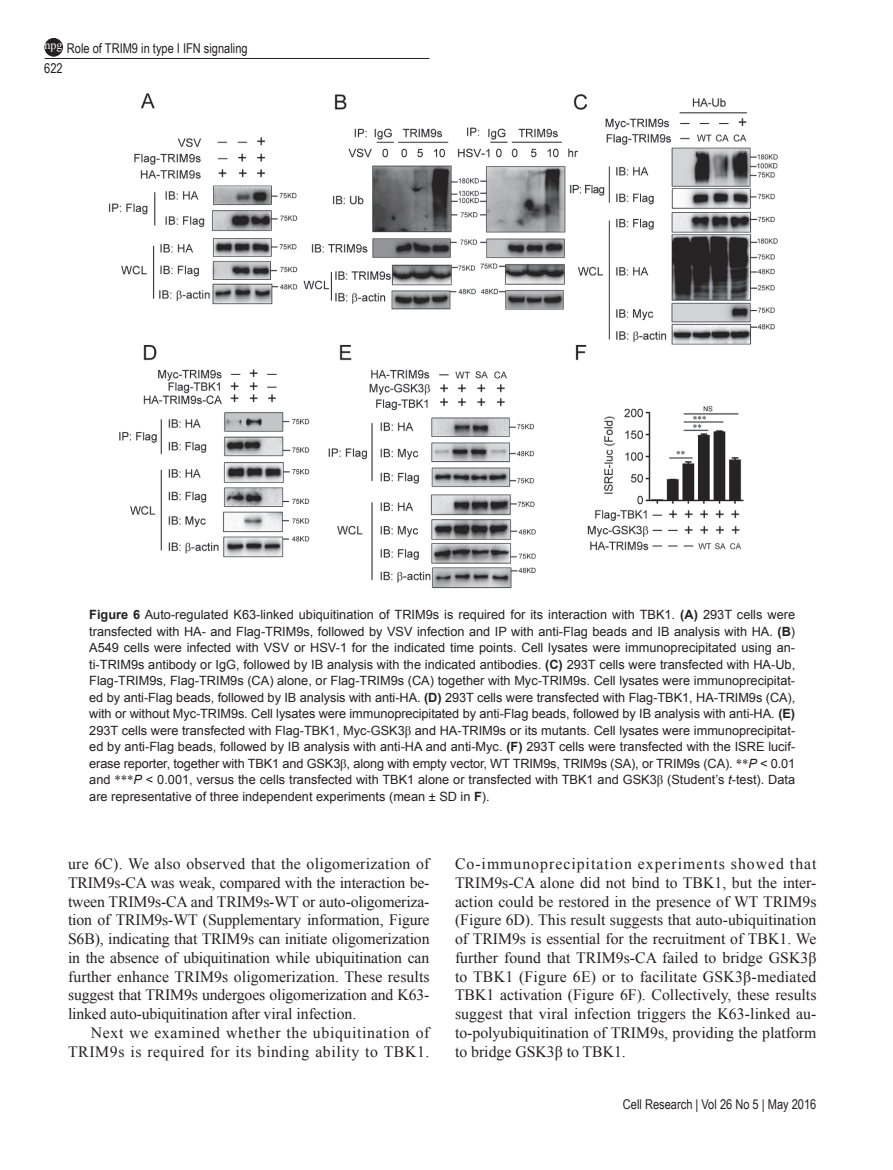
<style>
.page{position:relative;width:893px;height:1170px;background:#fff}
.page>*{position:absolute;margin:0;border:0;box-sizing:border-box;transform-origin:0 0}
.t1{font:15.75px/18.8px "Times New Roman";color:#231f20;text-align:justify}
.t2{font:15.75px/18.8px "Times New Roman";letter-spacing:.04em;color:#231f20;text-align:right}
.t3{font:13.5px "Arial Narrow";color:#231f20}
.t4{font:12.75px/16.5px "Arial";color:#231f20;text-align:justify}
.t5{font:12.75px/16.5px "Arial MT2";color:#231f20}
.t6{font:12px "Times New Roman PSMT2";color:#fff}
.s1{font-family:"Arial";font-weight:700}
.s2{font-family:"Arial"}
.s3{font-weight:700}
.s4{font-family:"Arial MT2"}
.s5{font-family:"Times New Roman"}
.s6{font-family:"Times New Roman PSMT2"}
.s7{font-family:"Arial";font-style:italic}
</style>
<div class="page">
<hr style="left:45px;top:58px;width:384px;height:1px;background:#231f20">
<div style="left:45px;top:38px;width:17px;height:18px;background:#231f20;border-radius:50%"></div>
<div style="left:45px;top:38px;width:18px;height:18px;border:1px solid #231f20;border-radius:50%"></div>
<img style="left:108px;top:93px;width:670px;height:496px">
<p class="t3" style="left:67px;top:39px;width:182px">Role of TRIM9 in type I IFN signaling</p>
<p class="t6" style="left:45px;top:37px;width:20px">npg</p>
<p class="t3" style="left:44px;top:58px;width:20px">622</p>
<p class="t5" style="left:89px;top:606px;width:707px"><span class="s1">Figure 6</span> Auto-regulated K63-linked ubiquitination of TRIM9s is required for its interaction with TBK1. <span class="s1">(A)</span> <span class="s2">293T cells were</span></p>
<p class="t4" style="left:89px;top:623px;width:707px">transfected with HA- and Flag-TRIM9s, followed by VSV infection and IP with anti-Flag beads and IB analysis with HA. <span class="s3">(B</span>)<br>A549 cells were infected with VSV or HSV-1 for the indicated time points. Cell lysates were immunoprecipitated using an&shy;ti-TRIM9s antibody or IgG, followed by IB analysis with the indicated antibodies. <span class="s3">(C)</span> <span class="s4">293T cells were transfected with HA-Ub, </span>Flag-TRIM9s, Flag-TRIM9s (CA) alone, or Flag-TRIM9s (CA) together with Myc-TRIM9s. Cell lysates were immunoprecipitat-</p>
<p class="t5" style="left:89px;top:689px;width:708px"><span class="s2">ed by anti-Flag beads, followed by IB analysis with anti-HA.</span> <span class="s1">(D)</span> 293T cells were transfected with Flag-TBK1, HA-TRIM9s (CA),</p>
<p class="t4" style="left:89px;top:705px;width:707px">with or without Myc-TRIM9s. Cell lysates were immunoprecipitated by anti-Flag beads, followed by IB analysis with anti-HA. <span class="s3">(E)<br></span><span class="s4">293T cells were transfected with Flag-TBK1, Myc-GSK3</span><span class="s5">β</span> and HA-TRIM9s or its mutants. Cell lysates were immunoprecipitat&shy;ed by anti-Flag beads, followed by IB analysis with anti-HA and anti-Myc. <span class="s3">(F)</span> 293T cells were transfected with the ISRE lucif-</p>
<p class="t5" style="left:89px;top:755px;width:707px">erase reporter, together with TBK1 and GSK3<span class="s5">β</span>, along with empty vector, WT TRIM9s, TRIM9s (SA), or TRIM9s (CA). <span class="s6">**</span><span class="s7">P</span> <span class="s2">&lt; 0.01 and</span> <span class="s6">***</span><span class="s7">P</span> &lt; 0.001, versus the cells transfected with TBK1 alone or transfected with TBK1 and GSK3<span class="s5">β</span> (Student’s <span class="s7">t</span><span class="s2">-test). Data</span></p>
<p class="t4" style="left:89px;top:788px;width:402px">are representative of three independent experiments (mean ± SD in <span class="s3">F</span>).</p>
<p class="t1" style="left:68px;top:854px;width:363px">ure 6C). We also observed that the oligomerization of TRIM9s-CA was weak, compared with the interaction be&shy;tween TRIM9s-CA and TRIM9s-WT or auto-oligomeriza&shy;tion of TRIM9s-WT (Supplementary information, Figure S6B), indicating that TRIM9s can initiate oligomerization in the absence of ubiquitination while ubiquitination can further enhance TRIM9s oligomerization. These results suggest that TRIM9s undergoes oligomerization and K63- linked auto-ubiquitination after viral infection.</p>
<p class="t2" style="left:68px;top:1022px;width:363px">Next we examined whether the ubiquitination of<br>TRIM9s is required for its binding ability to TBK1.</p>
<p class="t1" style="left:455px;top:854px;width:363px">Co-immunoprecipitation experiments showed that TRIM9s-CA alone did not bind to TBK1, but the inter&shy;action could be restored in the presence of WT TRIM9s (Figure 6D). This result suggests that auto-ubiquitination of TRIM9s is essential for the recruitment of TBK1. We further found that TRIM9s-CA failed to bridge GSK3β to TBK1 (Figure 6E) or to facilitate GSK3β-mediated TBK1 activation (Figure 6F). Collectively, these results suggest that viral infection triggers the K63-linked au&shy;to-polyubiquitination of TRIM9s, providing the platform to bridge GSK3β to TBK1.</p>
<p class="t3" style="left:623px;top:1094px;width:195px">Cell Research | Vol 26 No 5 | May 2016</p>
</div>
